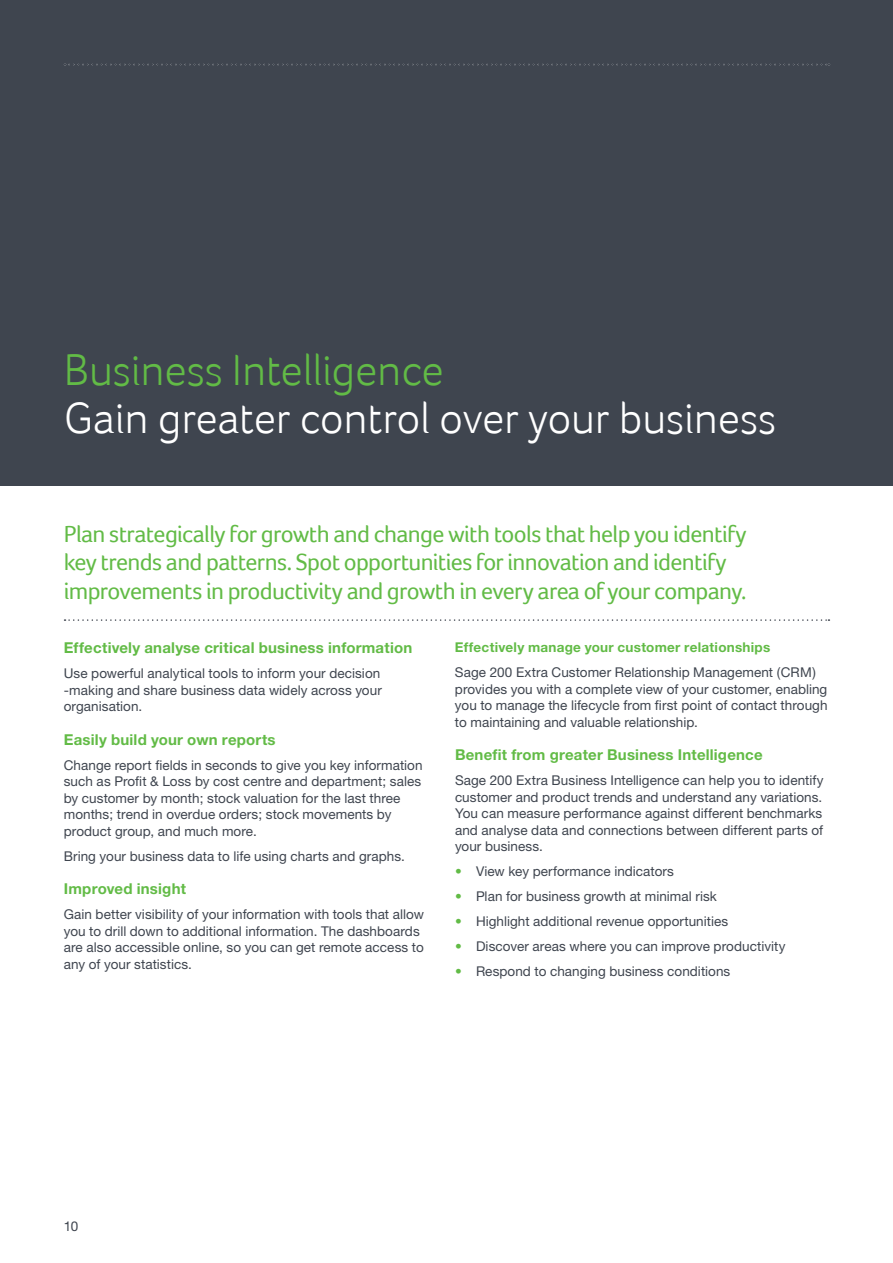
<style>
.page{position:relative;width:893px;height:1263px;background:#fff}
.page>*{position:absolute;margin:0;border:0;box-sizing:border-box;transform-origin:0 0}
.t1{font:300 45px "Foco";letter-spacing:-.01em;color:#fff}
.t2{font:300 45px "Foco";letter-spacing:-.005em;color:#62bb46}
.t3{font:24px/28.8px "Foco";letter-spacing:-.03em;color:#62bb46}
.t4{font:700 15px "Helvetica Neue";letter-spacing:.015em;color:#62bb46}
.t5{font:13.5px/16.5px "Helvetica Neue";letter-spacing:.005em;color:#3f454f}
.t6{font:700 13.5px "Helvetica Neue";letter-spacing:.02em;color:#62bb46}
.s1{font-weight:700;color:#62bb46}
</style>
<div class="page">
<svg style="left:65px;top:619px;width:764px;height:2px"></svg>
<div style="left:0;top:0;width:893px;height:485px;background:#3f454f"></div>
<svg style="left:66px;top:64px;width:762px;height:1px"></svg>
<h1 class="t2" style="left:64px;top:344px;width:381px">Business Intelligence</h1>
<h1 class="t1" style="left:64px;top:392px;width:714px">Gain greater control over your business</h1>
<h2 class="t3" style="left:64px;top:519px;width:684px">Plan strategically for growth and change with tools that help you identify key trends and patterns. Spot opportunities for innovation and identify improvements in productivity and growth in every area of your company.</h2>
<p class="t4" style="left:64px;top:639px;width:350px">Effectively analyse critical business information</p>
<p class="t5" style="left:64px;top:665px;width:320px;text-align:justify">Use powerful analytical tools to inform your decision -making and share business data widely across your organisation.</p>
<p class="t4" style="left:64px;top:730px;width:213px">Easily build your own reports</p>
<p class="t5" style="left:64px;top:757px;width:360px">Change report fields in seconds to give you key information such as Profit &amp; Loss by cost centre and department; sales by customer by month; stock valuation for the last three months; trend in overdue orders; stock movements by product group, and much more.</p>
<p class="t5" style="left:64px;top:848px;width:343px">Bring your business data to life using charts and graphs.</p>
<p class="t4" style="left:64px;top:880px;width:124px">Improved insight</p>
<p class="t5" style="left:64px;top:906px;width:362px">Gain better visibility of your information with tools that allow you to drill down to additional information. The dashboards are also accessible online, so you can get remote access to any of your statistics.</p>
<p class="t6" style="left:455px;top:639px;width:317px">Effectively manage your customer relationships</p>
<p class="t5" style="left:455px;top:664px;width:374px">Sage 200 Extra Customer Relationship Management (CRM) provides you with a complete view of your customer, enabling you to manage the lifecycle from first point of contact through to maintaining and valuable relationship.</p>
<p class="t4" style="left:455px;top:746px;width:309px">Benefit from greater Business Intelligence</p>
<p class="t5" style="left:455px;top:772px;width:370px;text-align:justify">Sage 200 Extra Business Intelligence can help you to identify customer and product trends and understand any variations.<br>You can measure performance against different benchmarks and analyse data and connections between different parts of your business.</p>
<p class="t5" style="left:455px;top:863px;width:220px"><span class="s1">•</span> View key performance indicators</p>
<p class="t5" style="left:455px;top:888px;width:263px"><span class="s1">•</span> Plan for business growth at minimal risk</p>
<p class="t5" style="left:455px;top:913px;width:275px"><span class="s1">•</span> Highlight additional revenue opportunities</p>
<p class="t5" style="left:455px;top:938px;width:332px"><span class="s1">•</span> Discover areas where you can improve productivity</p>
<p class="t5" style="left:455px;top:963px;width:277px"><span class="s1">•</span> Respond to changing business conditions</p>
<p class="t5" style="left:64px;top:1218px;width:16px">10</p>
</div>
